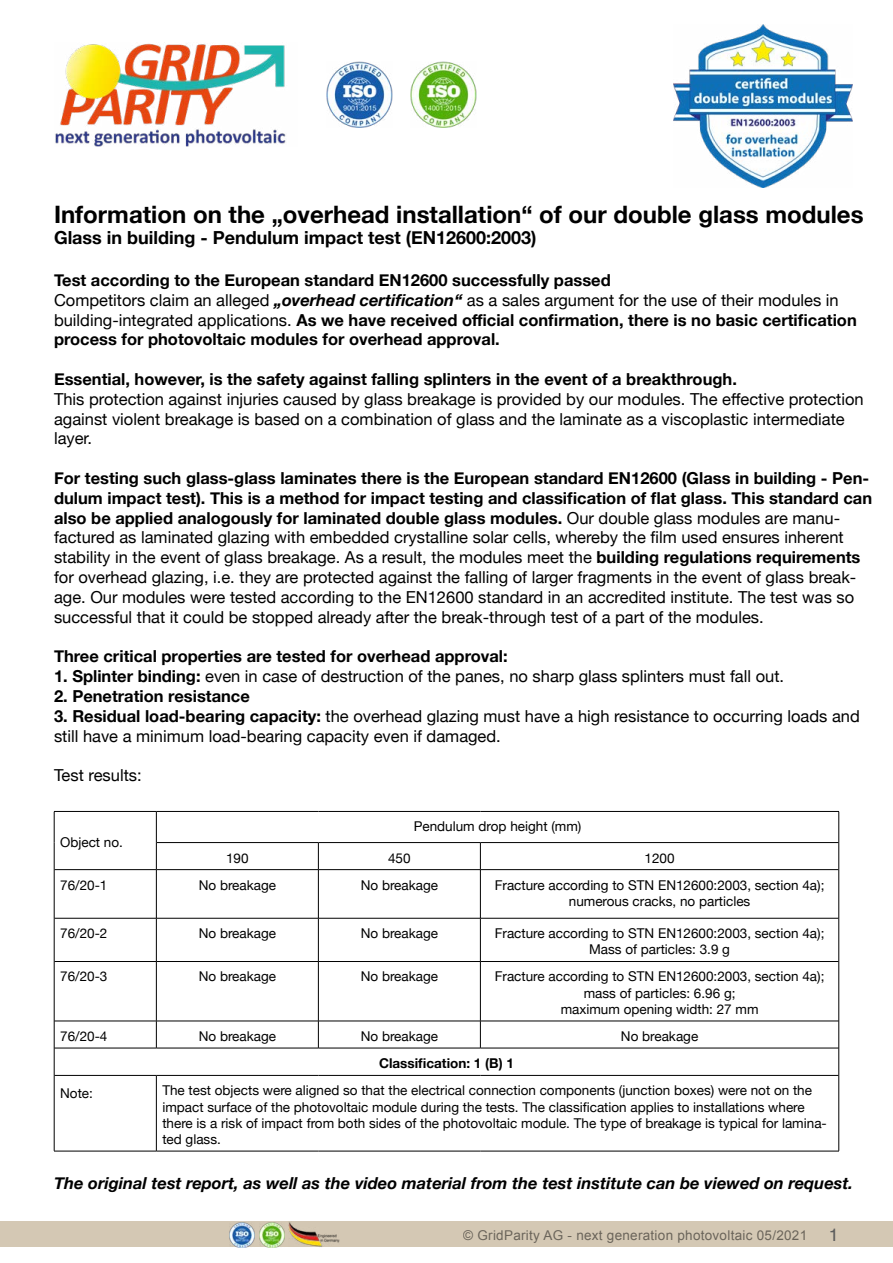
<style>
.page{position:relative;width:893px;height:1263px;background:#fff}
.page>*{position:absolute;margin:0;border:0;box-sizing:border-box;transform-origin:0 0}
.t1{font:700 24px "Helvetica Neue";color:#000}
.t2{font:700 18px "Helvetica Neue";color:#000}
.t3{font:16.5px/19.8px "Helvetica Neue";color:#000}
.t4{font:700 16.5px/19.8px "Helvetica Neue";color:#000}
.t5{font:italic 700 16.5px "Helvetica Neue";color:#000}
.t6{font:13.5px/16.2px "Helvetica Neue";color:#000;text-align:center}
.t7{font:13.5px "Arial";letter-spacing:.02em;color:#000}
.t8{font:700 13.5px "Helvetica Neue";color:#000}
.s1{font-weight:400}
.s2{font-style:italic}
.s3{font-weight:700}
.s4{font-family:"Helvetica";font-size:18px;color:#5d5e5d}
</style>
<div class="page">
<div style="left:0;top:1221px;width:893px;height:26px;background:#d4c8b4"></div>
<img style="left:229px;top:1222px;width:25px;height:25px">
<img style="left:259px;top:1222px;width:25px;height:25px">
<img style="left:288px;top:1222px;width:51px;height:25px">
<hr style="left:54px;top:811px;width:102px;height:1px;background:#000">
<hr style="left:156px;top:811px;width:162px;height:1px;background:#000">
<hr style="left:318px;top:811px;width:162px;height:1px;background:#000">
<hr style="left:480px;top:811px;width:359px;height:1px;background:#000">
<hr style="left:157px;top:842px;width:161px;height:1px;background:#000">
<hr style="left:318px;top:842px;width:162px;height:1px;background:#000">
<hr style="left:480px;top:842px;width:359px;height:1px;background:#000">
<hr style="left:54px;top:869px;width:102px;height:1px;background:#000">
<hr style="left:156px;top:869px;width:162px;height:1px;background:#000">
<hr style="left:318px;top:869px;width:162px;height:1px;background:#000">
<hr style="left:480px;top:869px;width:359px;height:1px;background:#000">
<hr style="left:54px;top:918px;width:102px;height:1px;background:#000">
<hr style="left:156px;top:918px;width:162px;height:1px;background:#000">
<hr style="left:318px;top:918px;width:162px;height:1px;background:#000">
<hr style="left:480px;top:918px;width:359px;height:1px;background:#000">
<hr style="left:54px;top:961px;width:102px;height:1px;background:#000">
<hr style="left:156px;top:961px;width:162px;height:1px;background:#000">
<hr style="left:318px;top:961px;width:162px;height:1px;background:#000">
<hr style="left:480px;top:961px;width:359px;height:1px;background:#000">
<hr style="left:54px;top:1021px;width:102px;height:1px;background:#000">
<hr style="left:156px;top:1021px;width:162px;height:1px;background:#000">
<hr style="left:318px;top:1021px;width:162px;height:1px;background:#000">
<hr style="left:480px;top:1021px;width:359px;height:1px;background:#000">
<hr style="left:54px;top:1048px;width:102px;height:1px;background:#000">
<hr style="left:156px;top:1048px;width:162px;height:1px;background:#000">
<hr style="left:318px;top:1048px;width:162px;height:1px;background:#000">
<hr style="left:480px;top:1048px;width:359px;height:1px;background:#000">
<hr style="left:54px;top:1075px;width:102px;height:1px;background:#000">
<hr style="left:156px;top:1075px;width:162px;height:1px;background:#000">
<hr style="left:318px;top:1075px;width:162px;height:1px;background:#000">
<hr style="left:480px;top:1075px;width:359px;height:1px;background:#000">
<hr style="left:54px;top:1151px;width:102px;height:1px;background:#000">
<hr style="left:156px;top:1151px;width:162px;height:1px;background:#000">
<hr style="left:318px;top:1151px;width:162px;height:1px;background:#000">
<hr style="left:480px;top:1151px;width:359px;height:1px;background:#000">
<hr style="left:54px;top:812px;width:1px;height:30px;background:#000">
<hr style="left:156px;top:812px;width:1px;height:30px;background:#000">
<hr style="left:838px;top:812px;width:1px;height:30px;background:#000">
<svg style="left:54px;top:842px;width:1px;height:28px"></svg>
<svg style="left:156px;top:842px;width:1px;height:27px"></svg>
<svg style="left:318px;top:843px;width:1px;height:26px"></svg>
<svg style="left:480px;top:843px;width:1px;height:26px"></svg>
<svg style="left:838px;top:842px;width:1px;height:28px"></svg>
<hr style="left:54px;top:870px;width:1px;height:48px;background:#000">
<hr style="left:156px;top:870px;width:1px;height:48px;background:#000">
<hr style="left:318px;top:870px;width:1px;height:48px;background:#000">
<hr style="left:480px;top:870px;width:1px;height:48px;background:#000">
<hr style="left:838px;top:870px;width:1px;height:48px;background:#000">
<hr style="left:54px;top:918px;width:1px;height:43px;background:#000">
<hr style="left:156px;top:918px;width:1px;height:43px;background:#000">
<hr style="left:318px;top:918px;width:1px;height:43px;background:#000">
<hr style="left:480px;top:918px;width:1px;height:43px;background:#000">
<hr style="left:838px;top:918px;width:1px;height:43px;background:#000">
<hr style="left:54px;top:961px;width:1px;height:60px;background:#000">
<hr style="left:156px;top:962px;width:1px;height:59px;background:#000">
<hr style="left:318px;top:962px;width:1px;height:59px;background:#000">
<hr style="left:480px;top:962px;width:1px;height:59px;background:#000">
<hr style="left:838px;top:961px;width:1px;height:60px;background:#000">
<svg style="left:156px;top:1021px;width:1px;height:27px"></svg>
<svg style="left:318px;top:1021px;width:1px;height:27px"></svg>
<svg style="left:480px;top:1021px;width:1px;height:27px"></svg>
<svg style="left:54px;top:1021px;width:1px;height:54px"></svg>
<svg style="left:838px;top:1021px;width:1px;height:54px"></svg>
<hr style="left:54px;top:1075px;width:1px;height:76px;background:#000">
<hr style="left:156px;top:1076px;width:1px;height:75px;background:#000">
<hr style="left:838px;top:1075px;width:1px;height:76px;background:#000">
<img style="left:55px;top:43px;width:231px;height:104px">
<img style="left:326px;top:62px;width:66px;height:66px">
<img style="left:410px;top:62px;width:67px;height:66px">
<img style="left:673px;top:24px;width:180px;height:164px">
<h1 class="t1" style="left:54px;top:195px;width:811px">Information on the „overhead installation“ of our double glass modules</h1>
<p class="t2" style="left:54px;top:224px;width:484px">Glass in building - Pendulum impact test (EN12600:2003)</p>
<p class="t4" style="left:54px;top:271px;width:804px">Test according to the European standard EN12600 successfully passed<br><span class="s1">Competitors claim an alleged</span> <span class="s2">„overhead certification“</span> <span class="s1">as a sales argument for the use of their modules in building-integrated applications.</span> As we have received official confirmation, there is no basic certification process for photovoltaic modules for overhead approval.</p>
<p class="t4" style="left:54px;top:370px;width:684px">Essential, however, is the safety against falling splinters in the event of a breakthrough.</p>
<p class="t3" style="left:54px;top:390px;width:811px">This protection against injuries caused by glass breakage is provided by our modules. The effective protection against violent breakage is based on a combination of glass and the laminate as a viscoplastic intermediate layer.</p>
<p class="t3" style="left:54px;top:469px;width:820px"><span class="s3">For testing such glass-glass laminates there is the European standard EN12600 (Glass in building - Pen&shy;dulum impact test). This is a method for impact testing and classification of flat glass. This standard can also be applied analogously for laminated double glass modules.</span> Our double glass modules are manu&shy;factured as laminated glazing with embedded crystalline solar cells, whereby the film used ensures inherent stability in the event of glass breakage. As a result, the modules meet the <span class="s3">building regulations requirements </span>for overhead glazing, i.e. they are protected against the falling of larger fragments in the event of glass break&shy;age. Our modules were tested according to the EN12600 standard in an accredited institute. The test was so successful that it could be stopped already after the break-through test of a part of the modules.</p>
<p class="t4" style="left:54px;top:647px;width:455px">Three critical properties are tested for overhead approval:</p>
<p class="t3" style="left:54px;top:667px;width:732px"><span class="s3">1. Splinter binding:</span> even in case of destruction of the panes, no sharp glass splinters must fall out.</p>
<p class="t4" style="left:54px;top:686px;width:197px">2. Penetration resistance</p>
<p class="t3" style="left:54px;top:707px;width:807px"><span class="s3">3. Residual load-bearing capacity:</span> the overhead glazing must have a high resistance to occurring loads and still have a minimum load-bearing capacity even if damaged.</p>
<p class="t3" style="left:54px;top:766px;width:89px">Test results:</p>
<p class="t6" style="left:60px;top:835px;width:64px">Object no.</p>
<p class="t6" style="left:414px;top:819px;width:169px">Pendulum drop height (mm)</p>
<p class="t6" style="left:226px;top:850px;width:24px">190</p>
<p class="t6" style="left:388px;top:850px;width:24px">450</p>
<p class="t6" style="left:645px;top:850px;width:32px">1200</p>
<p class="t6" style="left:60px;top:877px;width:49px">76/20-1</p>
<p class="t6" style="left:199px;top:877px;width:79px">No breakage</p>
<p class="t6" style="left:361px;top:877px;width:79px">No breakage</p>
<p class="t6" style="left:495px;top:877px;width:331px">Fracture according to STN EN12600:2003, section 4a); numerous cracks, no particles</p>
<p class="t6" style="left:60px;top:926px;width:49px">76/20-2</p>
<p class="t6" style="left:199px;top:926px;width:79px">No breakage</p>
<p class="t6" style="left:361px;top:926px;width:79px">No breakage</p>
<p class="t6" style="left:495px;top:926px;width:331px">Fracture according to STN EN12600:2003, section 4a);<br>Mass of particles: 3.9 g</p>
<p class="t6" style="left:60px;top:969px;width:49px">76/20-3</p>
<p class="t6" style="left:199px;top:969px;width:79px">No breakage</p>
<p class="t6" style="left:361px;top:969px;width:79px">No breakage</p>
<p class="t6" style="left:495px;top:969px;width:331px">Fracture according to STN EN12600:2003, section 4a); mass of particles: 6.96 g;<br>maximum opening width: 27 mm</p>
<p class="t6" style="left:60px;top:1029px;width:49px">76/20-4</p>
<p class="t6" style="left:199px;top:1029px;width:79px">No breakage</p>
<p class="t6" style="left:361px;top:1029px;width:79px">No breakage</p>
<p class="t6" style="left:621px;top:1029px;width:79px">No breakage</p>
<p class="t8" style="left:379px;top:1053px;width:136px">Classification: 1 (B) 1</p>
<p class="t6" style="left:60px;top:1085px;width:34px">Note:</p>
<p class="t6" style="left:162px;top:1083px;width:666px;text-align:left">The test objects were aligned so that the electrical connection components (junction boxes) were not on the impact surface of the photovoltaic module during the tests. The classification applies to installations where there is a risk of impact from both sides of the photovoltaic module. The type of breakage is typical for lamina&shy;ted glass.</p>
<p class="t5" style="left:54px;top:1170px;width:801px">The original test report, as well as the video material from the test institute can be viewed on request.</p>
<p class="t7" style="left:463px;top:1227px;width:377px">© GridParity AG - next generation photovoltaic 05/2021 <span class="s4">1</span></p>
</div>
